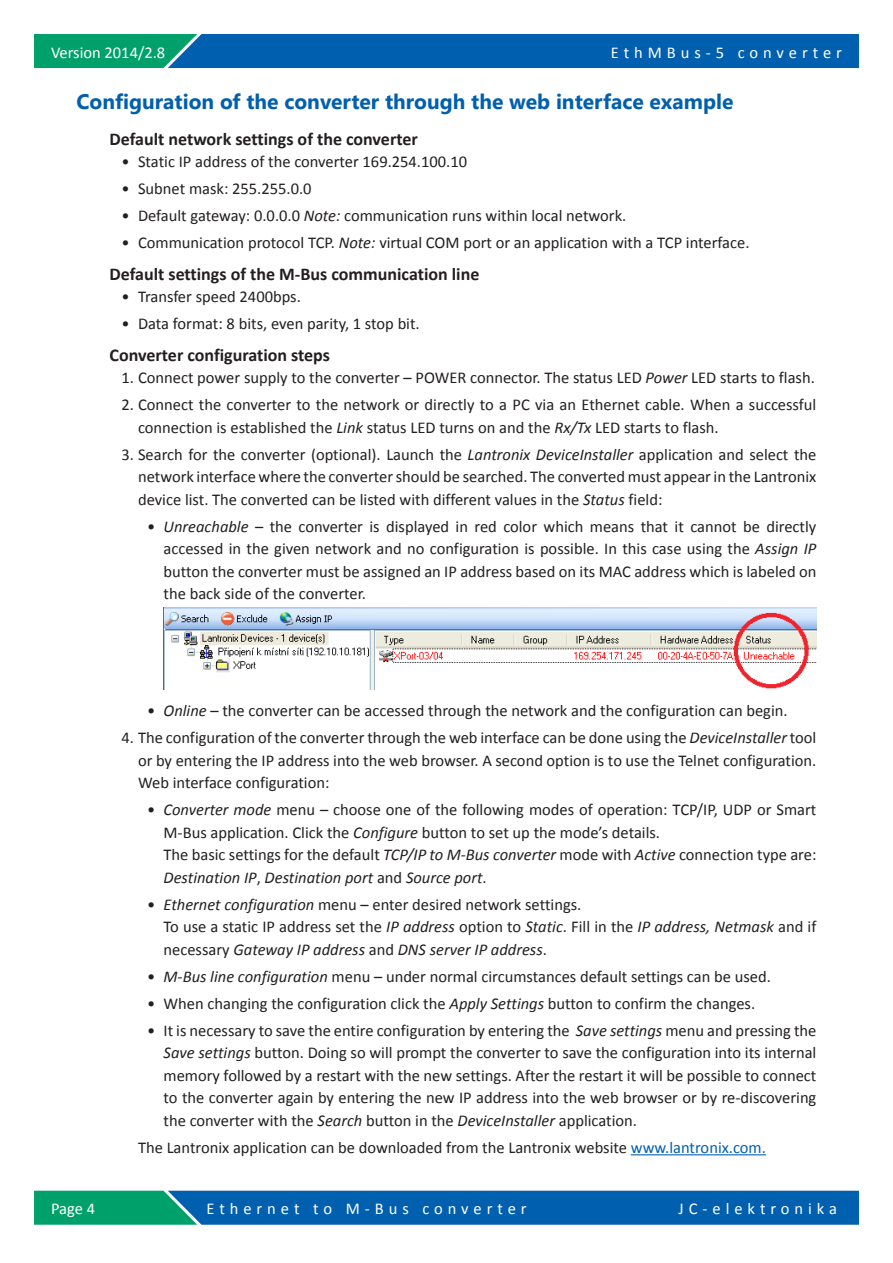
<style>
.page{position:relative;width:893px;height:1263px;background:#fff}
.page>*{position:absolute;margin:0;border:0;box-sizing:border-box;transform-origin:0 0}
.Heading-3-top{font:700 21px "Segoe UI";color:#005fae}
.Bullet-1{font:700 18px "Calibri";color:#231f20}
.Bullet-4{font:16.5px/22.5px "Calibri";color:#231f20;text-align:justify}
.Bullet-3-numbered{font:16.5px/22.5px "Calibri";color:#231f20}
.Bullet-3{font:16.5px "Calibri";color:#231f20}
.Bullet-4-text{font:italic 16.5px/22.5px "Calibri";color:#231f20}
.Bullet-4-f{font:16.5px/22.5px "Calibri";color:#231f20}
.Bullet-3-f{font:16.5px/22.5px "Calibri";color:#231f20;text-align:right}
.Bullet-3-clean{font:16.5px "Calibri";color:#231f20}
.t1{font:16.5px "Calibri";letter-spacing:.3em;color:#fff}
.t2{font:16.5px "Calibri";color:#fff}
.s1{font-style:italic}
.s2{font-style:normal}
.s3{color:#005fae}
</style>
<div class="page">
<svg style="left:34px;top:34px;width:825px;height:34px;background:#016ba2"></svg>
<svg style="left:34px;top:1191px;width:825px;height:34px;background:#046da3"></svg>
<hr style="left:631px;top:1154px;width:135px;height:1px;background:#005fae">
<img style="left:163px;top:608px;width:654px;height:82px">
<p class="t2" style="left:51px;top:42px;width:116px">Version 2014/2.8</p>
<p class="t1" style="left:611px;top:42px;width:233px">EthMBus-5 converter</p>
<p class="Heading-3-top" style="left:77px;top:86px;width:658px">Configuration of the converter through the web interface example</p>
<p class="Bullet-1" style="left:110px;top:127px;width:310px">Default network settings of the converter</p>
<p class="Bullet-3" style="left:122px;top:151px;width:347px">• Static IP address of the converter 169.254.100.10</p>
<p class="Bullet-3" style="left:122px;top:178px;width:192px">• Subnet mask: 255.255.0.0</p>
<p class="Bullet-3" style="left:122px;top:205px;width:506px">• Default gateway: 0.0.0.0 <span class="s1">Note:</span> communication runs within local network.</p>
<p class="Bullet-3" style="left:122px;top:232px;width:629px">• Communication protocol TCP. <span class="s1">Note:</span> virtual COM port or an application with a TCP interface.</p>
<p class="Bullet-1" style="left:110px;top:262px;width:371px">Default settings of the M-Bus communication line</p>
<p class="Bullet-3" style="left:122px;top:286px;width:181px">• Transfer speed 2400bps.</p>
<p class="Bullet-3" style="left:122px;top:313px;width:300px">• Data format: 8 bits, even parity, 1 stop bit.</p>
<p class="Bullet-1" style="left:110px;top:343px;width:222px">Converter configuration steps</p>
<p class="Bullet-3-numbered" style="left:122px;top:367px;width:695px">1. Connect power supply to the converter – POWER connector. The status LED <span class="s1">Power</span> LED starts to flash.</p>
<p class="Bullet-3-numbered" style="left:138px;top:394px;width:680px;text-indent:-16px">2. Connect the converter to the network or directly to a PC via an Ethernet cable. When a successful connection is established the <span class="s1">Link</span> status LED turns on and the <span class="s1">Rx/Tx</span> LED starts to flash.</p>
<p class="Bullet-3-numbered" style="left:138px;top:443px;width:680px;text-align:justify;text-indent:-16px">3. Search for the converter (optional). Launch the <span class="s1">Lantronix DeviceInstaller</span> application and select the network interface where the converter should be searched. The converted must appear in the Lantronix device list. The converted can be listed with different values in the <span class="s1">Status</span> field:</p>
<p class="Bullet-4" style="left:164px;top:515px;width:654px;text-indent:-16px">• <span class="s1">Unreachable</span> – the converter is displayed in red color which means that it cannot be directly accessed in the given network and no configuration is possible. In this case using the <span class="s1">Assign IP </span>button the converter must be assigned an IP address based on its MAC address which is labeled on the back side of the converter.</p>
<p class="Bullet-4" style="left:147px;top:700px;width:642px">• <span class="s1">Online</span> – the converter can be accessed through the network and the configuration can begin.</p>
<p class="Bullet-3-f" style="left:122px;top:727px;width:696px">4. The configuration of the converter through the web interface can be done using the <span class="s1">DeviceInstaller</span> tool or by entering the IP address into the web browser. A second option is to use the Telnet configuration.</p>
<p class="Bullet-3-clean" style="left:138px;top:772px;width:193px">Web interface configuration:</p>
<p class="Bullet-4-f" style="left:164px;top:799px;width:654px;text-indent:-16px">• <span class="s1">Converter mode</span> menu – choose one of the following modes of operation: TCP/IP, UDP or Smart<br>M-Bus application. Click the <span class="s1">Configure</span> button to set up the mode’s details.</p>
<p class="Bullet-4-text" style="left:164px;top:843px;width:654px"><span class="s2">The basic settings for the default</span> TCP/IP to M-Bus converter <span class="s2">mode with</span> Active <span class="s2">connection type are:<br></span>Destination IP<span class="s2">,</span> Destination port <span class="s2">and</span> Source port<span class="s2">.</span></p>
<p class="Bullet-4-f" style="left:147px;top:893px;width:436px">• <span class="s1">Ethernet configuration</span> menu – enter desired network settings.</p>
<p class="Bullet-4-text" style="left:164px;top:915px;width:654px"><span class="s2">To use a static IP address set the</span> IP address <span class="s2">option to</span> Static<span class="s2">. Fill in the</span> IP address, Netmask <span class="s2">and if necessary</span> Gateway IP address <span class="s2">and</span> DNS server IP address<span class="s2">.</span></p>
<p class="Bullet-4" style="left:147px;top:965px;width:625px">• <span class="s1">M-Bus line configuration</span> menu – under normal circumstances default settings can be used.</p>
<p class="Bullet-4" style="left:147px;top:992px;width:610px">• When changing the configuration click the <span class="s1">Apply Settings</span> button to confirm the changes.</p>
<p class="Bullet-4" style="left:164px;top:1019px;width:654px;text-indent:-16px">• It is necessary to save the entire configuration by entering the <span class="s1">Save settings</span> menu and pressing the <span class="s1">Save settings</span> button. Doing so will prompt the converter to save the configuration into its internal memory followed by a restart with the new settings. After the restart it will be possible to connect to the converter again by entering the new IP address into the web browser or by re-discovering the converter with the <span class="s1">Search</span> button in the <span class="s1">DeviceInstaller</span> application.</p>
<p class="Bullet-3-clean" style="left:138px;top:1137px;width:629px">The Lantronix application can be downloaded from the Lantronix website <span class="s3">www.lantronix.com.</span></p>
<p class="t1" style="left:51px;top:1198px;width:46px">Page 4</p>
<p class="t1" style="left:207px;top:1198px;width:322px">Ethernet to M-Bus converter</p>
<p class="t1" style="left:679px;top:1198px;width:160px">JC-elektronika</p>
</div>
